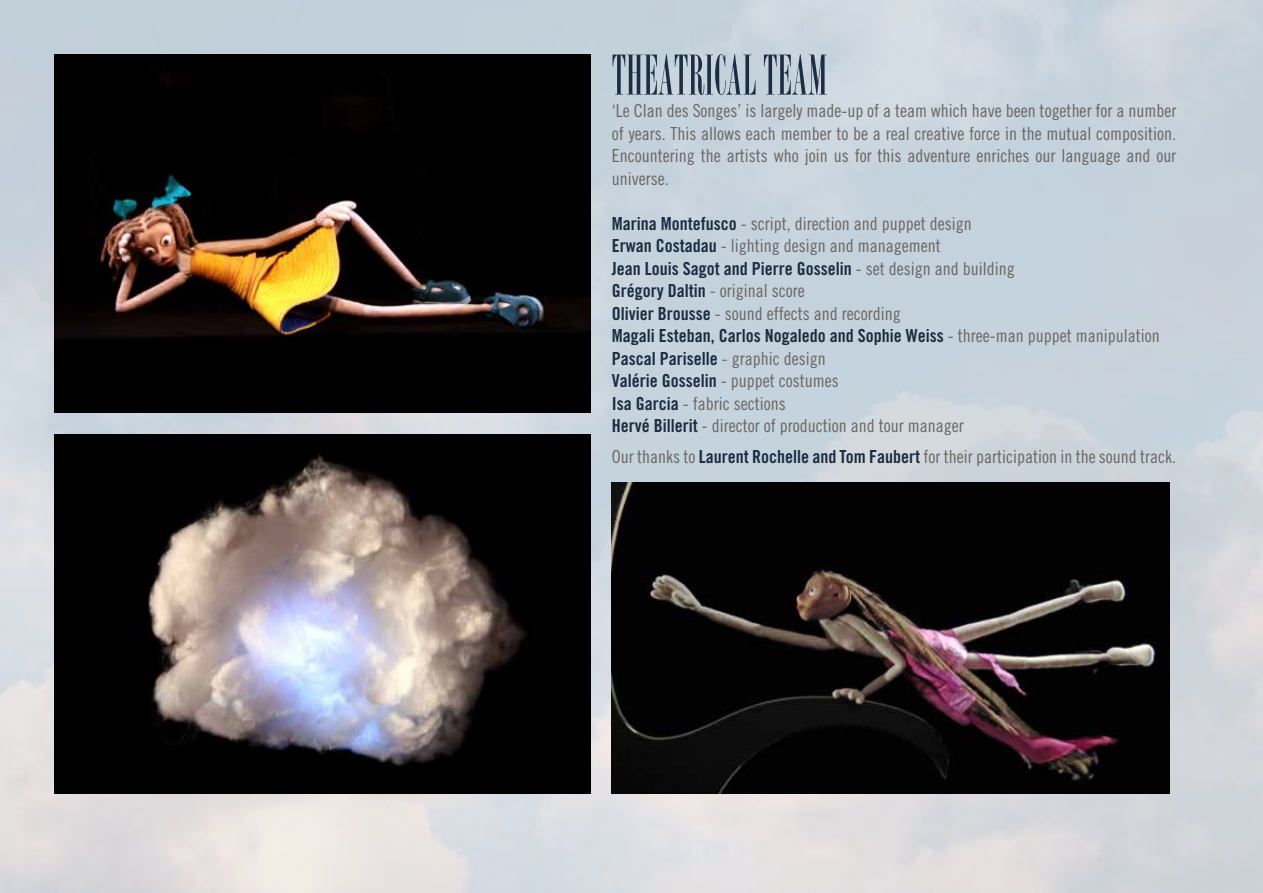
<style>
.page{position:relative;width:1263px;height:893px;background:#fff}
.page>*{position:absolute;margin:0;border:0;box-sizing:border-box;transform-origin:0 0}
.t1{font:60px "Bordeaux Roman Bold Let Plain";color:#1c2d42}
.t2{font:18px/22.5px "Trade Gothic Cond Eighteen";color:#6a6563}
.t3{font:18px/22.5px "Trade Gothic Bold Cond Twenty";color:#1c2d42}
.s1{font-family:"Trade Gothic Bold Cond Twenty";color:#1c2d42}
.s2{font-family:"Trade Gothic Cond Eighteen";color:#6a6563}
</style>
<div class="page">
<img style="left:0;top:0;width:1263px;height:893px">
<img style="left:54px;top:54px;width:537px;height:359px">
<img style="left:54px;top:434px;width:537px;height:359px">
<img style="left:612px;top:482px;width:557px;height:311px">
<h1 class="t1" style="left:612px;top:39px;width:217px">THEATRICAL TEAM</h1>
<p class="t2" style="left:612px;top:99px;width:566px;text-align:justify">‘Le Clan des Songes’ is largely made-up of a team which have been together for a number of years. This allows each member to be a real creative force in the mutual composition.<br>Encountering the artists who join us for this adventure enriches our language and our universe.</p>
<p class="t2" style="left:612px;top:212px;width:361px"><span class="s1">Marina Montefusco</span> - script, direction and puppet design<br><span class="s1">Erwan Costadau</span> - lighting design and management</p>
<p class="t3" style="left:612px;top:257px;width:404px">Jean Louis Sagot and Pierre Gosselin <span class="s2">- set design and building</span></p>
<p class="t2" style="left:612px;top:279px;width:290px"><span class="s1">Grégory Daltin</span> - original score<br><span class="s1">Olivier Brousse</span> - sound effects and recording</p>
<p class="t3" style="left:612px;top:324px;width:549px">Magali Esteban, Carlos Nogaledo and Sophie Weiss <span class="s2">- three-man puppet manipulation<br></span>Pascal Pariselle <span class="s2">- graphic design<br></span>Valérie Gosselin <span class="s2">- puppet costumes</span></p>
<p class="t2" style="left:612px;top:392px;width:353px"><span class="s1">Isa Garcia</span> - fabric sections<br><span class="s1">Hervé Billerit</span> - director of production and tour manager</p>
<p class="t2" style="left:612px;top:445px;width:566px">Our thanks to <span class="s1">Laurent Rochelle and Tom Faubert</span> for their participation in the sound track.</p>
</div>
